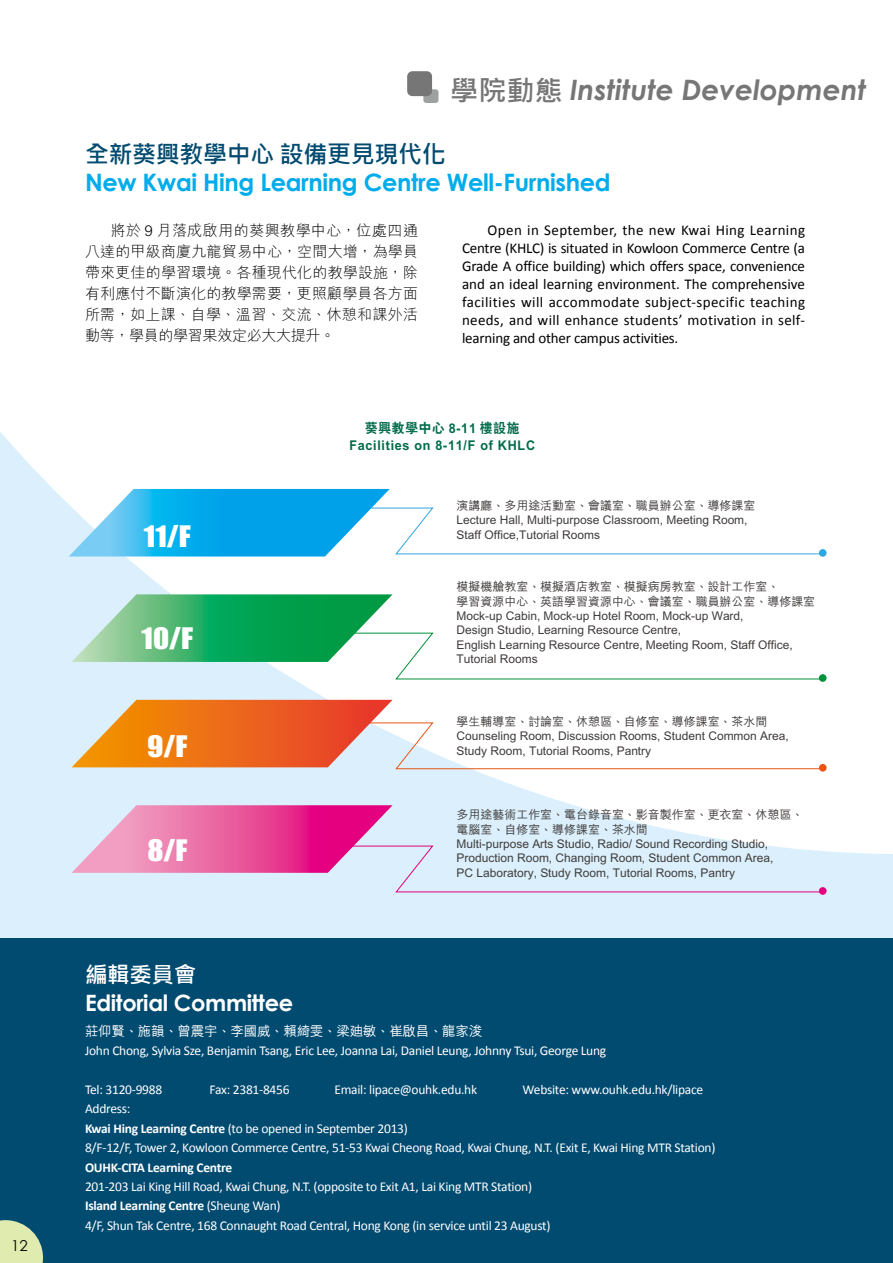
<style>
.page{position:relative;width:893px;height:1263px;background:#fff}
.page>*{position:absolute;margin:0;border:0;box-sizing:border-box;transform-origin:0 0}
.t1{font:italic 700 28.2px "Century Gothic";color:#777676}
.t2{font:27.45px "Impact";color:#fff;scale:1.1 1}
.t3{font:700 24px "Century Gothic";letter-spacing:-.015em;color:#00aceb}
.t4{font:700 24px "Microsoft Jheng Hei";letter-spacing:-.015em;color:#014a70}
.t5{font:700 22.5px "Century Gothic";letter-spacing:-.015em;color:#fff}
.t6{font:700 22.5px "Microsoft Jheng Hei";letter-spacing:-.015em;color:#fff}
.t7{font:15px/18px "Calibri";letter-spacing:-.015em;color:#000;text-align:justify}
.t8{font:300 15px/21px "M Hei HK";letter-spacing:.01em;color:#000;text-align:justify}
.t9{font:15px "Century Gothic";color:#000}
.t10{font:13.5px/19.5px "Calibri";letter-spacing:-.02em;color:#fff}
.t11{font:500 13.5px "M Hei HK";letter-spacing:-.02em;color:#fff}
.t12{font:700 13.5px "Calibri";letter-spacing:-.02em;color:#fff}
.t13{font:800 13.35px/16.5px "C Hei 2 HK";color:#006c4a;text-align:center;scale:.95 1}
.t14{font:12px/14.4px "M Hei HK Medium B5 pc H";color:#3f3b3a}
.s1{font-family:"Microsoft Jheng Hei";font-style:normal}
.s2{font-weight:700}
</style>
<div class="page">
<svg style="left:0;top:432px;width:389px;height:103px"></svg>
<svg style="left:0;top:535px;width:893px;height:404px;fill:#dbf0fc"></svg>
<div style="left:423px;top:89px;width:15px;height:14px;background:#9fa0a0;border-radius:3px"></div>
<div style="left:407px;top:71px;width:25px;height:25px;background:#777676;border-radius:5px"></div>
<div style="left:0;top:939px;width:893px;height:324px;background:#014a70"></div>
<svg style="left:819px;top:764px;width:8px;height:8px"></svg>
<svg style="left:819px;top:674px;width:8px;height:8px"></svg>
<svg style="left:819px;top:887px;width:8px;height:8px"></svg>
<svg style="left:72px;top:805px;width:754px;height:88px"></svg>
<svg style="left:72px;top:700px;width:754px;height:69px"></svg>
<svg style="left:69px;top:489px;width:757px;height:67px"></svg>
<svg style="left:72px;top:594px;width:754px;height:86px"></svg>
<svg style="left:0;top:1220px;width:43px;height:43px"></svg>
<p class="t9" style="left:11px;top:1237px;width:18px">12</p>
<h1 class="t1" style="left:450px;top:72px;width:417px"><span class="s1">學院動態</span> Institute Development</h1>
<h3 class="t4" style="left:85px;top:139px;width:362px">全新葵興教學中心 設備更見現代化</h3>
<h3 class="t3" style="left:85px;top:167px;width:527px">New Kwai Hing Learning Centre Well-Furnished</h3>
<p class="t8" style="left:85px;top:220px;width:335px;text-indent:26px">將於 9 月落成啟用的葵興教學中心，位處四通八達的甲級商廈九龍貿易中心，空間大增，為學員帶來更佳的學習環境。各種現代化的教學設施，除有利應付不斷演化的教學需要，更照顧學員各方面所需，如上課、自學、溫習、交流、休憩和課外活動等，學員的學習果效定必大大提升。</p>
<p class="t7" style="left:462px;top:221px;width:345px;text-indent:26px">Open in September, the new Kwai Hing Learning Centre (KHLC) is situated in Kowloon Commerce Centre (a Grade A office building) which offers space, convenience and an ideal learning environment. The comprehensive facilities will accommodate subject-specific teaching needs, and will enhance students’ motivation in self&shy;learning and other campus activities.</p>
<h2 class="t2" style="left:144px;top:519px;width:44px">11/F</h2>
<h2 class="t2" style="left:142px;top:622px;width:48px">10/F</h2>
<h2 class="t2" style="left:147px;top:729px;width:38px">9/F</h2>
<h2 class="t2" style="left:147px;top:833px;width:38px">8/F</h2>
<p class="t13" style="left:349px;top:420px;width:197px">葵興教學中心 8-11 樓設施<br>Facilities on 8-11/F of KHLC</p>
<p class="t14" style="left:457px;top:497px;width:300px">演講廳、多用途活動室、會議室、職員辦公室、導修課室<br>Lecture Hall, Multi-purpose Classroom, Meeting Room,<br>Staff Office,Tutorial Rooms</p>
<p class="t14" style="left:457px;top:579px;width:360px">模擬機艙教室、模擬酒店教室、模擬病房教室、設計工作室、<br>學習資源中心、英語學習資源中心、會議室、職員辦公室、導修課室Mock-up Cabin, Mock-up Hotel Room, Mock-up Ward,<br>Design Studio, Learning Resource Centre,<br>English Learning Resource Centre, Meeting Room, Staff Office, Tutorial Rooms</p>
<p class="t14" style="left:457px;top:713px;width:334px">學生輔導室、討論室、休憩區、自修室、導修課室、茶水間<br>Counseling Room, Discussion Rooms, Student Common Area,<br>Study Room, Tutorial Rooms, Pantry</p>
<p class="t14" style="left:457px;top:807px;width:348px">多用途藝術工作室、電台錄音室、影音製作室、更衣室、休憩區、電腦室、自修室、導修課室、茶水間<br>Multi-purpose Arts Studio, Radio/ Sound Recording Studio, Production Room, Changing Room, Student Common Area,<br>PC Laboratory, Study Room, Tutorial Rooms, Pantry</p>
<h3 class="t6" style="left:85px;top:960px;width:113px">編輯委員會</h3>
<h3 class="t5" style="left:85px;top:989px;width:210px">Editorial Committee</h3>
<p class="t11" style="left:85px;top:1021px;width:399px">莊仰賢、施韻、曾震宇、李國威、賴綺雯、梁廸敏、崔啟昌、龍家浚</p>
<p class="t10" style="left:85px;top:1040px;width:523px">John Chong, Sylvia Sze, Benjamin Tsang, Eric Lee, Joanna Lai, Daniel Leung, Johnny Tsui, George Lung</p>
<p class="t10" style="left:85px;top:1079px;width:79px">Tel: 3120-9988</p>
<p class="t10" style="left:210px;top:1079px;width:82px">Fax: 2381-8456</p>
<p class="t10" style="left:334px;top:1079px;width:144px">Email: lipace@ouhk.edu.hk</p>
<p class="t10" style="left:523px;top:1079px;width:182px">Website: www.ouhk.edu.hk/lipace</p>
<p class="t10" style="left:85px;top:1099px;width:632px">Address:<br><span class="s2">Kwai Hing Learning Centre</span> (to be opened in September 2013)<br>8/F-12/F, Tower 2, Kowloon Commerce Centre, 51-53 Kwai Cheong Road, Kwai Chung, N.T. (Exit E, Kwai Hing MTR Station)</p>
<p class="t12" style="left:85px;top:1158px;width:149px">OUHK-CITA Learning Centre</p>
<p class="t10" style="left:85px;top:1177px;width:467px">201-203 Lai King Hill Road, Kwai Chung, N.T. (opposite to Exit A1, Lai King MTR Station)<br><span class="s2">Island Learning Centre</span> (Sheung Wan)<br>4/F, Shun Tak Centre, 168 Connaught Road Central, Hong Kong (in service until 23 August)</p>
</div>
